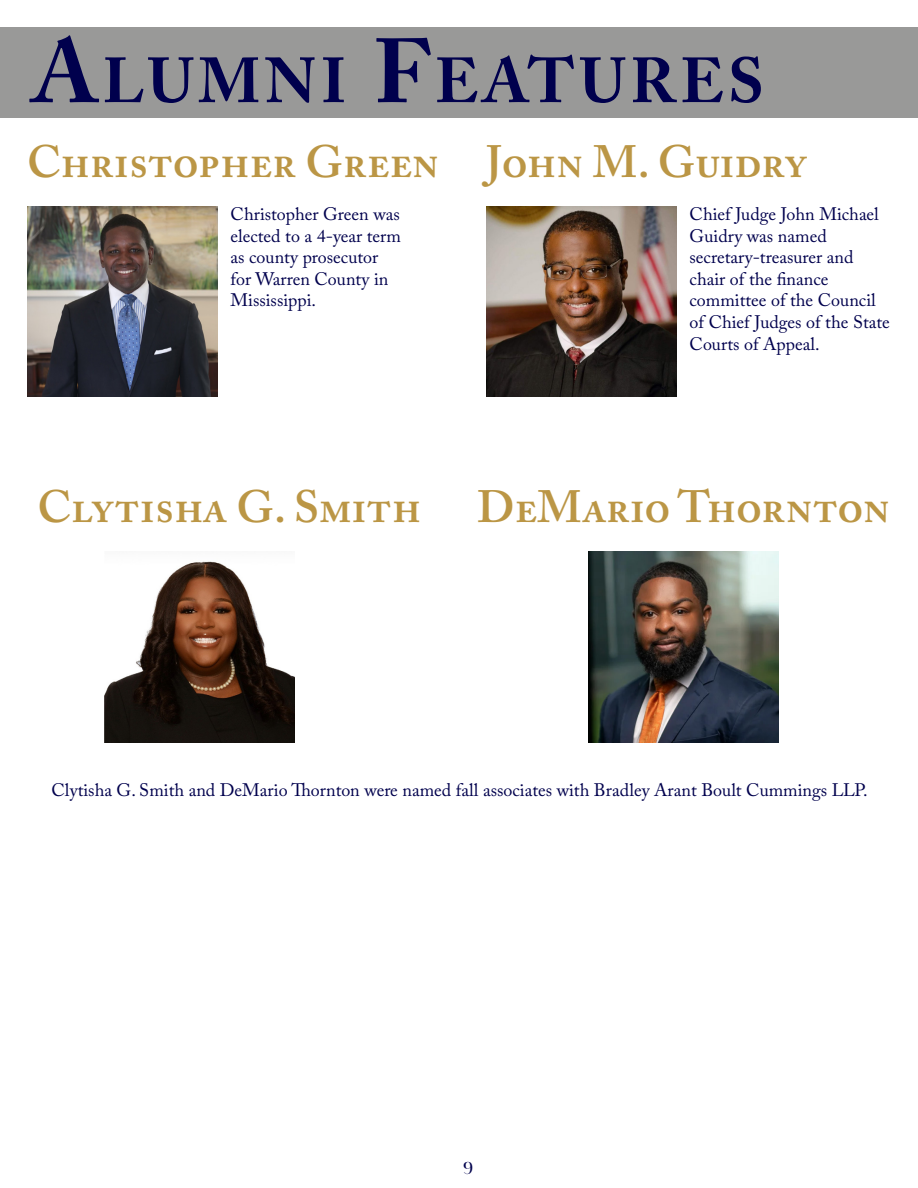
<style>
.page{position:relative;width:918px;height:1188px;background:#fff}
.page>*{position:absolute;margin:0;border:0;box-sizing:border-box;transform-origin:0 0}
.t1{font:700 63px "Adobe Caslon Pro";letter-spacing:.07em;color:#00004d}
.t2{font:600 45px "Adobe Caslon Pro";color:#bb9645}
.t3{font:18px/21.6px "Adobe Caslon Pro";color:#00004d}
.t4{font:18px "Raylig Alternate";color:#00004d}
.s1{font-size:90px}
</style>
<div class="page">
<div style="left:0;top:27px;width:918px;height:90px;background:#999998"></div>
<img style="left:27px;top:207px;width:190px;height:190px">
<img style="left:486px;top:207px;width:190px;height:190px">
<img style="left:104px;top:561px;width:190px;height:181px">
<img style="left:589px;top:552px;width:190px;height:190px">
<p class="t1" style="left:33px;top:43px;width:733px"><span class="s1">A</span>LUMNI <span class="s1">F</span>EATURES</p>
<p class="t2" style="left:27px;top:135px;width:414px">Christopher Green</p>
<p class="t3" style="left:231px;top:203px;width:172px">Christopher Green was elected to a 4-year term as county prosecutor for Warren County in<br>Mississippi.</p>
<p class="t2" style="left:486px;top:135px;width:322px">John M. Guidry</p>
<p class="t3" style="left:690px;top:203px;width:202px">Chief Judge John Michael<br>Guidry was named secretary-treasurer and chair of the finance committee of the Council of Chief Judges of the State<br>Courts of Appeal.</p>
<p class="t2" style="left:38px;top:481px;width:385px">Clytisha G. Smith</p>
<p class="t2" style="left:477px;top:481px;width:414px">DeMario Thornton</p>
<p class="t3" style="left:51px;top:779px;width:818px">Clytisha G. Smith and DeMario Thornton were named fall associates with Bradley Arant Boult Cummings LLP.</p>
<p class="t4" style="left:464px;top:1156px;width:11px">9</p>
</div>
